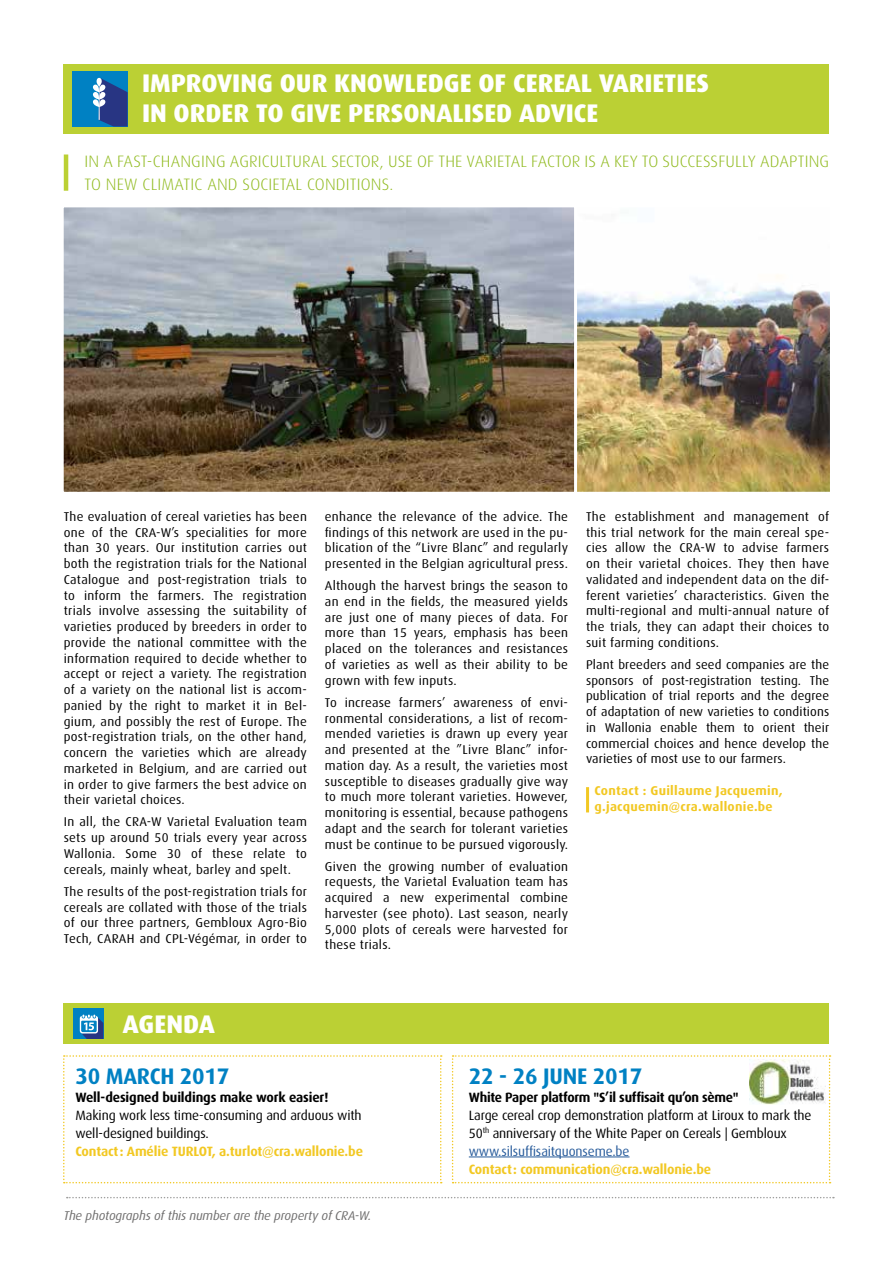
<style>
.page{position:relative;width:893px;height:1263px;background:#fff}
.page>*{position:absolute;margin:0;border:0;box-sizing:border-box;transform-origin:0 0}
.t1{font:800 25.5px/30.6px "Dax";color:#fff}
.t2{font:700 22.5px "Dax";letter-spacing:-.01em;color:#0081c3}
.t3{font:300 16.5px/22.5px "Dax";letter-spacing:.01em;color:#90ba1e}
.t4{font:13.5px/18px "Dax";letter-spacing:-.01em;color:#000}
.t5{font:700 13.5px "Dax";letter-spacing:-.01em;color:#f2c823}
.t6{font:700 13.5px "Dax";letter-spacing:-.02em;color:#000}
.t7{font:12.75px/15.8px "Dax";letter-spacing:.02em;color:#000;text-align:justify}
.t8{font:700 12.75px/15.8px "Dax";letter-spacing:.02em;color:#f2c823}
.t9{font:italic 12.75px "Dax";letter-spacing:-.01em;color:#706f6f}
.s1{color:#275b9b}
</style>
<div class="page">
<svg style="left:67px;top:1197px;width:767px;height:1px"></svg>
<div style="left:64px;top:64px;width:765px;height:69px;background:#bbd034"></div>
<img style="left:577px;top:275px;width:252px;height:216px">
<div style="left:568px;top:204px;width:265px;height:291px;border:3px solid #fff"></div>
<img style="left:65px;top:208px;width:508px;height:283px">
<div style="left:61px;top:204px;width:516px;height:291px;border:3px solid #fff"></div>
<hr style="left:586px;top:787px;width:3px;height:25px;background:#f2c823">
<hr style="left:64px;top:154px;width:4px;height:37px;background:#bbd034">
<div style="left:64px;top:1003px;width:765px;height:41px;background:#bbd034"></div>
<svg style="left:63px;top:1055px;width:379px;height:128px"></svg>
<svg style="left:452px;top:1055px;width:378px;height:128px"></svg>
<hr style="left:469px;top:1156px;width:160px;height:1px;background:#275b9b">
<div style="left:73px;top:1009px;width:30px;height:30px;background:#0081c3"></div>
<svg style="left:80px;top:1015px;width:23px;height:24px"></svg>
<img style="left:749px;top:1060px;width:77px;height:44px">
<div style="left:72px;top:71px;width:56px;height:55px;background:#0081c3"></div>
<svg style="left:92px;top:78px;width:36px;height:48px"></svg>
<h1 class="t1" style="left:142px;top:68px;width:569px">IMPROVING OUR KNOWLEDGE OF CEREAL VARIETIES<br>IN ORDER TO GIVE PERSONALISED ADVICE</h1>
<p class="t3" style="left:85px;top:151px;width:746px">IN A FAST-CHANGING AGRICULTURAL SECTOR, USE OF THE VARIETAL FACTOR IS A KEY TO SUCCESSFULLY ADAPTING<br>TO NEW CLIMATIC AND SOCIETAL CONDITIONS.</p>
<p class="t7" style="left:64px;top:509px;width:245px">The evaluation of cereal varieties has been one of the CRA-W’s specialities for more than 30 years. Our institution carries out both the registration trials for the National Catalogue and post-registration trials to to inform the farmers. The registration trials involve assessing the suitability of varieties produced by breeders in order to provide the national committee with the information required to decide whether to accept or reject a variety. The registration of a variety on the national list is accom&shy;panied by the right to market it in Bel&shy;gium, and possibly the rest of Europe. The post-registration trials, on the other hand, concern the varieties which are already marketed in Belgium, and are carried out in order to give farmers the best advice on their varietal choices.</p>
<p class="t7" style="left:64px;top:814px;width:245px">In all, the CRA-W Varietal Evaluation team sets up around 50 trials every year across Wallonia. Some 30 of these relate to cereals, mainly wheat, barley and spelt.</p>
<p class="t7" style="left:64px;top:884px;width:245px">The results of the post-registration trials for cereals are collated with those of the trials of our three partners, Gembloux Agro-Bio Tech, CARAH and CPL-Végémar, in order to</p>
<p class="t7" style="left:325px;top:509px;width:245px">enhance the relevance of the advice. The findings of this network are used in the pu&shy;blication of the “Livre Blanc” and regularly presented in the Belgian agricultural press.</p>
<p class="t7" style="left:325px;top:578px;width:245px">Although the harvest brings the season to an end in the fields, the measured yields are just one of many pieces of data. For more than 15 years, emphasis has been placed on the tolerances and resistances of varieties as well as their ability to be grown with few inputs.</p>
<p class="t7" style="left:325px;top:695px;width:245px">To increase farmers’ awareness of envi&shy;ronmental considerations, a list of recom&shy;mended varieties is drawn up every year and presented at the ”Livre Blanc” infor&shy;mation day. As a result, the varieties most susceptible to diseases gradually give way to much more tolerant varieties. However, monitoring is essential, because pathogens adapt and the search for tolerant varieties must be continue to be pursued vigorously.</p>
<p class="t7" style="left:325px;top:858px;width:245px">Given the growing number of evaluation requests, the Varietal Evaluation team has acquired a new experimental combine harvester (see photo). Last season, nearly 5,000 plots of cereals were harvested for these trials.</p>
<p class="t7" style="left:586px;top:509px;width:245px">The establishment and management of this trial network for the main cereal spe&shy;cies allow the CRA-W to advise farmers on their varietal choices. They then have validated and independent data on the dif&shy;ferent varieties’ characteristics. Given the multi-regional and multi-annual nature of the trials, they can adapt their choices to suit farming conditions.</p>
<p class="t7" style="left:586px;top:657px;width:245px">Plant breeders and seed companies are the sponsors of post-registration testing. The publication of trial reports and the degree of adaptation of new varieties to conditions in Wallonia enable them to orient their commercial choices and hence develop the varieties of most use to our farmers.</p>
<p class="t8" style="left:595px;top:783px;width:190px">Contact : Guillaume Jacquemin, g.jacquemin@cra.wallonie.be</p>
<h1 class="t1" style="left:123px;top:1009px;width:93px">AGENDA</h1>
<h2 class="t2" style="left:75px;top:1063px;width:156px">30 MARCH 2017</h2>
<p class="t6" style="left:75px;top:1090px;width:255px">Well-designed buildings make work easier!</p>
<p class="t4" style="left:75px;top:1106px;width:288px">Making work less time-consuming and arduous with well-designed buildings.</p>
<p class="t5" style="left:75px;top:1144px;width:289px">Contact : Amélie TURLOT, a.turlot@cra.wallonie.be</p>
<p class="t9" style="left:64px;top:1208px;width:309px">The photographs of this number are the property of CRA-W.</p>
<h2 class="t2" style="left:469px;top:1063px;width:175px">22 - 26 JUNE 2017</h2>
<p class="t6" style="left:469px;top:1089px;width:271px">White Paper platform "S’il suffisait qu’on sème"</p>
<p class="t4" style="left:469px;top:1106px;width:344px">Large cereal crop demonstration platform at Liroux to mark the<br>50<sup>th</sup> anniversary of the White Paper on Cereals | Gembloux <span class="s1">www.silsuffisaitquonseme.be</span></p>
<p class="t5" style="left:469px;top:1161px;width:244px">Contact : communication@cra.wallonie.be</p>
</div>
